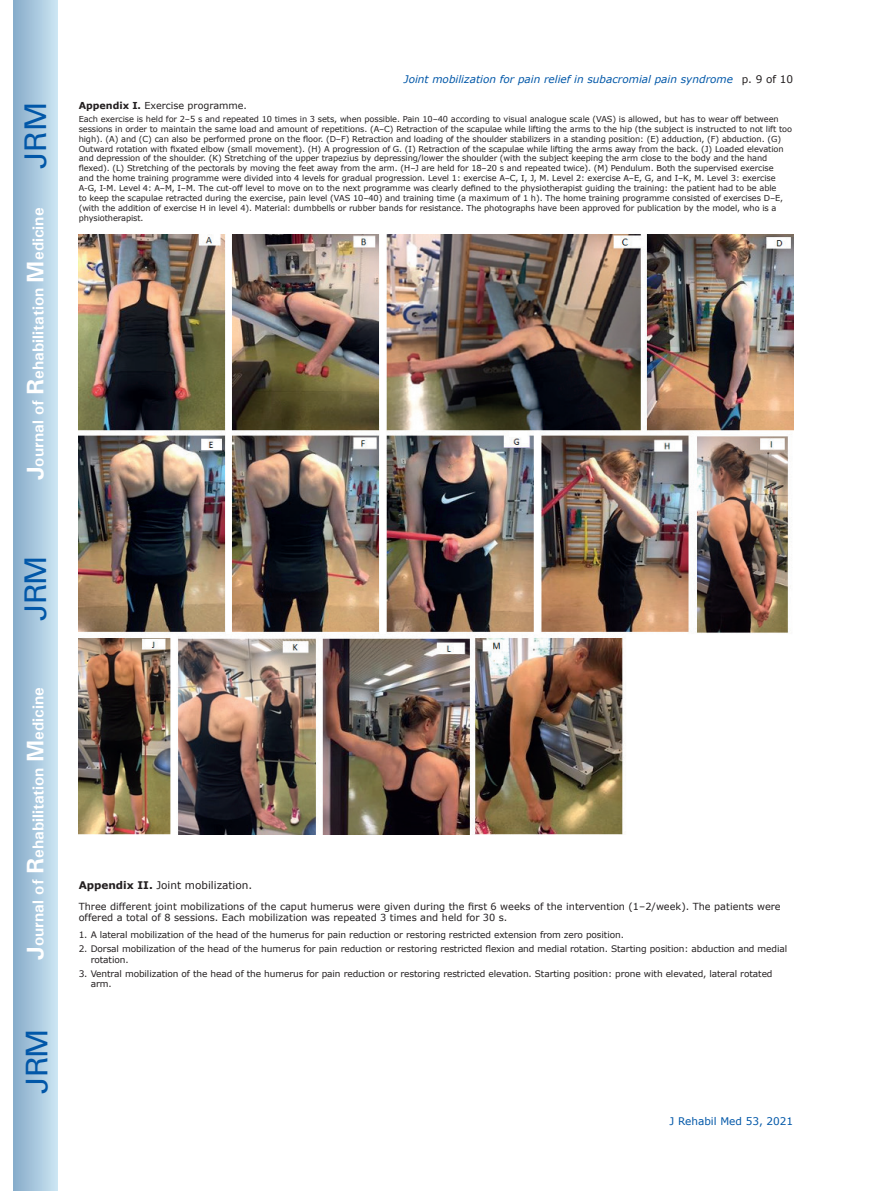
<style>
.page{position:relative;width:872px;height:1191px;background:#fff}
.page>*{position:absolute;margin:0;border:0;box-sizing:border-box;transform-origin:0 0}
.t1{font:30px "Univers";letter-spacing:-.03em;color:#0157a8}
.t2{font:700 15.75px "Univers";color:#fff}
.t3{font:italic 10.5px "Verdana";color:#0157a8}
.t4{font:10.5px "Verdana";color:#231f20}
.t5{font:10.5px "Verdana";color:#0157a8}
.t6{font:9.75px/11.7px "Verdana";color:#231f20}
.t7{font:9.6px "Verdana";color:#231f20}
.t8{font:9px/10.8px "Verdana";letter-spacing:-.01em;color:#231f20}
.t9{font:8.25px/9.9px "Verdana";letter-spacing:-.01em;color:#231f20}
.s1{font-size:24px}
.s2{font-style:normal;color:#231f20}
.s3{font-weight:700}
</style>
<div class="page">
<div style="left:14px;top:0;width:43px;height:1191px;background:linear-gradient(to right,#88acca,#cbe5f2)"></div>
<img style="left:79px;top:234px;width:714px;height:600px">
<h1 class="t1" style="left:18px;top:169px;width:68px;rotate:-90deg">JRM</h1>
<h2 class="t2" style="left:28px;top:480px;width:274px;rotate:-90deg"><span class="s1">J</span>ournal of <span class="s1">R</span>ehabilitation <span class="s1">M</span>edicine</h2>
<p class="t3" style="left:404px;top:72px;width:391px">Joint mobilization for pain relief in subacromial pain syndrome <span class="s2">p. 9 of 10</span></p>
<p class="t7" style="left:79px;top:100px;width:170px"><span class="s3">Appendix I.</span> Exercise programme.</p>
<p class="t9" style="left:79px;top:114px;width:715px">Each exercise is held for 2–5 s and repeated 10 times in 3 sets, when possible. Pain 10–40 according to visual analogue scale (VAS) is allowed, but has to wear off between sessions in order to maintain the same load and amount of repetitions. (A–C) Retraction of the scapulae while lifting the arms to the hip (the subject is instructed to not lift too high). (A) and (C) can also be performed prone on the floor. (D–F) Retraction and loading of the shoulder stabilizers in a standing position: (E) adduction, (F) abduction. (G)<br>Outward rotation with fixated elbow (small movement). (H) A progression of G. (I) Retraction of the scapulae while lifting the arms away from the back. (J) Loaded elevation and depression of the shoulder. (K) Stretching of the upper trapezius by depressing/lower the shoulder (with the subject keeping the arm close to the body and the hand flexed). (L) Stretching of the pectorals by moving the feet away from the arm. (H–J are held for 18–20 s and repeated twice). (M) Pendulum. Both the supervised exercise<br>and the home training programme were divided into 4 levels for gradual progression. Level 1: exercise A–C, I, J, M. Level 2: exercise A–E, G, and I–K, M. Level 3: exercise A-G, I-M. Level 4: A–M, I–M. The cut-off level to move on to the next programme was clearly defined to the physiotherapist guiding the training: the patient had to be able<br>to keep the scapulae retracted during the exercise, pain level (VAS 10–40) and training time (a maximum of 1 h). The home training programme consisted of exercises D–E, (with the addition of exercise H in level 4). Material: dumbbells or rubber bands for resistance. The photographs have been approved for publication by the model, who is a physiotherapist.</p>
<h1 class="t1" style="left:18px;top:620px;width:67px;rotate:-90deg">JRM</h1>
<h2 class="t2" style="left:28px;top:959px;width:274px;rotate:-90deg"><span class="s1">J</span>ournal of <span class="s1">R</span>ehabilitation <span class="s1">M</span>edicine</h2>
<h1 class="t1" style="left:19px;top:1093px;width:67px;rotate:-90deg">JRM</h1>
<p class="t4" style="left:79px;top:878px;width:175px"><span class="s3">Appendix II.</span> Joint mobilization.</p>
<p class="t6" style="left:79px;top:900px;width:703px">Three different joint mobilizations of the caput humerus were given during the first 6 weeks of the intervention (1–2/week). The patients were offered a total of 8 sessions. Each mobilization was repeated 3 times and held for 30 s.</p>
<p class="t8" style="left:79px;top:929px;width:547px">1. A lateral mobilization of the head of the humerus for pain reduction or restoring restricted extension from zero position.</p>
<p class="t8" style="left:91px;top:943px;width:698px;text-indent:-12px">2. Dorsal mobilization of the head of the humerus for pain reduction or restoring restricted flexion and medial rotation. Starting position: abduction and medial rotation.</p>
<p class="t8" style="left:91px;top:968px;width:683px;text-indent:-12px">3. Ventral mobilization of the head of the humerus for pain reduction or restoring restricted elevation. Starting position: prone with elevated, lateral rotated arm.</p>
<p class="t5" style="left:669px;top:1114px;width:125px">J Rehabil Med 53, 2021</p>
</div>
